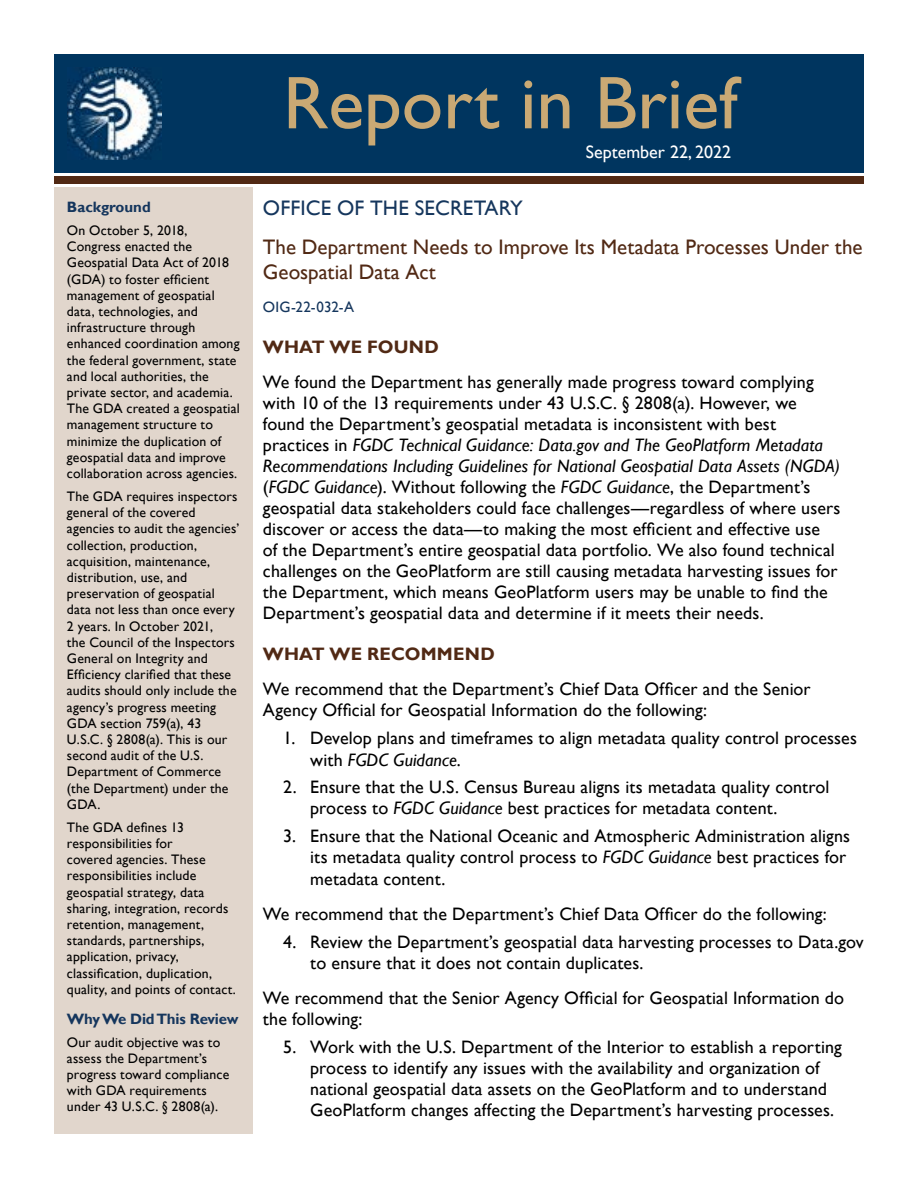
<style>
.page{position:relative;width:918px;height:1188px;background:#fff}
.page>*{position:absolute;margin:0;border:0;box-sizing:border-box;transform-origin:0 0}
.t1{font:75px "Gill Sans";color:#caa974}
.t2{font:21px/25.2px "Gill Sans";color:#512914}
.t3{font:21px "Gill Sans";letter-spacing:.005em;color:#15365d}
.t4{font:18px/21px "Gill Sans";letter-spacing:.005em;color:#000}
.t5{font:700 18px "Gill Sans";letter-spacing:.005em;color:#512914}
.t6{font:18px "Gill Sans";color:#fff}
.t7{font:700 15px "Gill Sans";letter-spacing:-.01em;color:#15365d}
.t8{font:15px "Gill Sans";letter-spacing:.01em;color:#15365d}
.t9{font:13.8px/16.2px "Gill Sans";letter-spacing:.01em;color:#000}
.s1{font-style:italic}
</style>
<div class="page">
<div style="left:54px;top:54px;width:810px;height:119px;background:#00355f"></div>
<div style="left:54px;top:176px;width:810px;height:8px;background:#512914"></div>
<img style="left:68px;top:68px;width:93px;height:91px">
<div style="left:54px;top:187px;width:199px;height:947px;background:#e1d6cc"></div>
<p class="t7" style="left:67px;top:198px;width:85px">Background</p>
<p class="t9" style="left:67px;top:223px;width:174px">On October 5, 2018,<br>Congress enacted the<br>Geospatial Data Act of 2018 (GDA) to foster efficient management of geospatial data, technologies, and infrastructure through enhanced coordination among the federal government, state and local authorities, the private sector, and academia.<br>The GDA created a geospatial management structure to minimize the duplication of geospatial data and improve collaboration across agencies.</p>
<p class="t9" style="left:67px;top:489px;width:174px">The GDA requires inspectors general of the covered agencies to audit the agencies’ collection, production, acquisition, maintenance, distribution, use, and preservation of geospatial data not less than once every<br>2 years. In October 2021,<br>the Council of the Inspectors<br>General on Integrity and<br>Efficiency clarified that these audits should only include the agency’s progress meeting<br>GDA section 759(a), 43<br>U.S.C. § 2808(a). This is our second audit of the U.S.<br>Department of Commerce (the Department) under the<br>GDA.</p>
<p class="t9" style="left:67px;top:819px;width:170px">The GDA defines 13 responsibilities for<br>covered agencies. These responsibilities include geospatial strategy, data sharing, integration, records retention, management, standards, partnerships, application, privacy, classification, duplication, quality, and points of contact.</p>
<p class="t7" style="left:67px;top:1010px;width:173px">Why We Did This Review</p>
<p class="t9" style="left:67px;top:1034px;width:164px">Our audit objective was to assess the Department’s progress toward compliance with GDA requirements under 43 U.S.C. § 2808(a).</p>
<h1 class="t1" style="left:283px;top:59px;width:456px">Report in Brief</h1>
<p class="t6" style="left:586px;top:141px;width:147px">September 22, 2022</p>
<p class="t3" style="left:263px;top:196px;width:261px">OFFICE OF THE SECRETARY</p>
<p class="t2" style="left:263px;top:235px;width:601px">The Department Needs to Improve Its Metadata Processes Under the<br>Geospatial Data Act</p>
<p class="t8" style="left:263px;top:298px;width:93px">OIG-22-032-A</p>
<p class="t5" style="left:263px;top:336px;width:177px">WHAT WE FOUND</p>
<p class="t4" style="left:263px;top:372px;width:579px">We found the Department has generally made progress toward complying with 10 of the 13 requirements under 43 U.S.C. § 2808(a). However, we found the Department’s geospatial metadata is inconsistent with best practices in <span class="s1">FGDC Technical Guidance: Data.gov and The GeoPlatform Metadata Recommendations Including Guidelines for National Geospatial Data Assets (NGDA) </span>(<span class="s1">FGDC Guidance</span>). Without following the <span class="s1">FGDC Guidance</span>, the Department’s geospatial data stakeholders could face challenges—regardless of where users discover or access the data—to making the most efficient and effective use<br>of the Department’s entire geospatial data portfolio. We also found technical challenges on the GeoPlatform are still causing metadata harvesting issues for the Department, which means GeoPlatform users may be unable to find the Department’s geospatial data and determine if it meets their needs.</p>
<p class="t5" style="left:263px;top:643px;width:233px">WHAT WE RECOMMEND</p>
<p class="t4" style="left:263px;top:678px;width:549px;line-height:21.6px">We recommend that the Department’s Chief Data Officer and the Senior<br>Agency Official for Geospatial Information do the following:</p>
<p class="t4" style="left:310px;top:727px;width:548px;line-height:21.6px;text-indent:-27px">1. Develop plans and timeframes to align metadata quality control processes with <span class="s1">FGDC Guidance</span>.</p>
<p class="t4" style="left:310px;top:777px;width:521px;text-indent:-27px">2. Ensure that the U.S. Census Bureau aligns its metadata quality control process to <span class="s1">FGDC Guidance</span> best practices for metadata content.</p>
<p class="t4" style="left:310px;top:826px;width:541px;text-indent:-27px">3. Ensure that the National Oceanic and Atmospheric Administration aligns its metadata quality control process to <span class="s1">FGDC Guidance</span> best practices for metadata content.</p>
<p class="t4" style="left:263px;top:904px;width:565px">We recommend that the Department’s Chief Data Officer do the following:</p>
<p class="t4" style="left:310px;top:931px;width:555px;line-height:21.6px;text-indent:-27px">4. Review the Department’s geospatial data harvesting processes to Data.gov to ensure that it does not contain duplicates.</p>
<p class="t4" style="left:263px;top:987px;width:583px;line-height:21.6px">We recommend that the Senior Agency Official for Geospatial Information do the following:</p>
<p class="t4" style="left:310px;top:1037px;width:533px;text-indent:-27px">5. Work with the U.S. Department of the Interior to establish a reporting process to identify any issues with the availability and organization of national geospatial data assets on the GeoPlatform and to understand GeoPlatform changes affecting the Department’s harvesting processes.</p>
</div>
